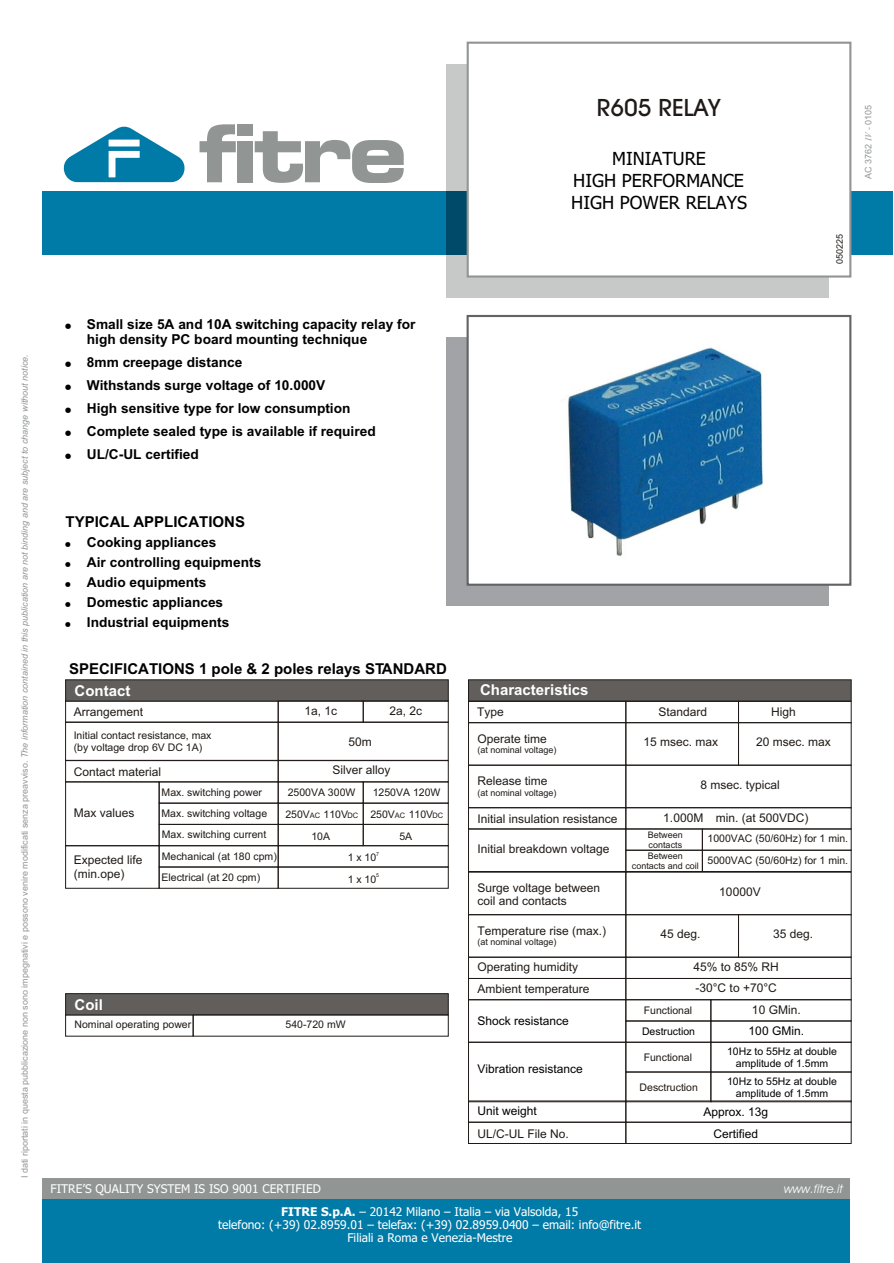
<style>
.page{position:relative;width:894px;height:1263px;background:#fff}
.page>*{position:absolute;margin:0;border:0;box-sizing:border-box;transform-origin:0 0}
.t1{font:24px "Avant Garde Md BT";color:#1f1a17}
.t2{font:18px/21.8px "Tahoma";color:#000;text-align:center}
.t3{font:700 15px "Arial";color:#000}
.t4{font:700 15px "Arial";color:#fff}
.t5{font:700 13.65px/20px "Arial";color:#000}
.t6{font:12px/13.4px "Arial";color:#1f1a17}
.t7{font:12px/13px "Tahoma";color:#fff;text-align:center}
.t8{font:12px/21.6px "Arial";color:#000;text-align:center}
.t9{font:italic 12px "Avant Garde Bk BT";color:#fff}
.t10{font:10.5px/21.3px "Arial";color:#1f1a17}
.t11{font:10.5px/11.7px "Arial";color:#000;text-align:center}
.t12{font:9px "Arial";color:#919694}
.t13{font:9px/10.1px "Arial";color:#1f1a17}
.t14{font:5.25px "Arial";color:#1f1a17}
.s1{font-family:"Times New Roman";font-style:italic}
.s2{font-family:"Times New Roman"}
.s3{font-style:italic}
.s4{font-size:7.5px}
.s5{font-weight:700}
</style>
<div class="page">
<div style="left:43px;top:192px;width:850px;height:63px;background:#007aa6"></div>
<svg style="left:63px;top:126px;width:122px;height:56px"></svg>
<div style="left:238px;top:141px;width:15px;height:41px;background:#919694"></div>
<div style="left:238px;top:124px;width:15px;height:12px;background:#919694"></div>
<svg style="left:200px;top:124px;width:36px;height:58px"></svg>
<svg style="left:255px;top:131px;width:149px;height:52px"></svg>
<div style="left:446px;top:64px;width:383px;height:234px;background:#c7c9c9"></div>
<div style="left:446px;top:192px;width:22px;height:63px;background:#004a69"></div>
<div style="left:467px;top:42px;width:384px;height:236px;background:#fff;border:2px solid #919694"></div>
<div style="left:43px;top:1178px;width:807px;height:21px;background:#919694"></div>
<div style="left:43px;top:1199px;width:807px;height:64px;background:#007aa6"></div>
<div style="left:447px;top:337px;width:382px;height:269px;background:#a1a3a6"></div>
<div style="left:467px;top:315px;width:384px;height:271px;background:#fff;border:2px solid #616366"></div>
<div style="left:468px;top:808px;width:158px;height:21px;border:1px solid #1f1a17"></div>
<div style="left:468px;top:978px;width:158px;height:22px;border:1px solid #1f1a17"></div>
<div style="left:468px;top:1122px;width:158px;height:22px;border:1px solid #1f1a17"></div>
<div style="left:626px;top:872px;width:225px;height:43px;border:1px solid #1f1a17"></div>
<div style="left:626px;top:850px;width:77px;height:22px;border:1px solid #1f1a17"></div>
<div style="left:626px;top:1000px;width:85px;height:21px;border:1px solid #1f1a17"></div>
<div style="left:626px;top:1021px;width:85px;height:21px;border:1px solid #1f1a17"></div>
<div style="left:626px;top:1042px;width:85px;height:30px;border:1px solid #1f1a17"></div>
<div style="left:626px;top:1072px;width:85px;height:30px;border:1px solid #1f1a17"></div>
<div style="left:626px;top:808px;width:225px;height:21px;border:1px solid #1f1a17"></div>
<div style="left:702px;top:850px;width:149px;height:22px;border:1px solid #1f1a17"></div>
<div style="left:626px;top:957px;width:225px;height:22px;border:1px solid #1f1a17"></div>
<div style="left:626px;top:978px;width:225px;height:22px;border:1px solid #1f1a17"></div>
<div style="left:711px;top:1000px;width:140px;height:21px;border:1px solid #1f1a17"></div>
<div style="left:711px;top:1021px;width:140px;height:21px;border:1px solid #1f1a17"></div>
<div style="left:711px;top:1042px;width:140px;height:30px;border:1px solid #1f1a17"></div>
<div style="left:711px;top:1072px;width:140px;height:30px;border:1px solid #1f1a17"></div>
<div style="left:626px;top:1101px;width:225px;height:21px;border:1px solid #1f1a17"></div>
<div style="left:626px;top:1122px;width:225px;height:22px;border:1px solid #1f1a17"></div>
<svg style="left:65px;top:679px;width:384px;height:210px"></svg>
<svg style="left:65px;top:993px;width:384px;height:44px"></svg>
<svg style="left:468px;top:679px;width:384px;height:22px;background:#5d5a58"></svg>
<svg style="left:468px;top:829px;width:158px;height:129px"></svg>
<svg style="left:468px;top:999px;width:158px;height:103px"></svg>
<div style="left:626px;top:701px;width:113px;height:22px;border:1px solid #1f1a17"></div>
<div style="left:738px;top:701px;width:113px;height:22px;border:1px solid #1f1a17"></div>
<div style="left:468px;top:701px;width:158px;height:22px;border:1px solid #1f1a17"></div>
<svg style="left:468px;top:722px;width:384px;height:86px"></svg>
<img style="left:568px;top:347px;width:195px;height:209px">
<h1 class="t1" style="left:597px;top:98px;width:125px">R605 RELAY</h1>
<h2 class="t2" style="left:571px;top:150px;width:177px">MINIATURE<br>HIGH PERFORMANCE<br>HIGH POWER RELAYS</h2>
<p class="t12" style="left:865px;top:179px;width:75px;rotate:-90deg">AC 3762 <span class="s1">IV</span> <span class="s2">-</span> 0105</p>
<p class="t13" style="left:835px;top:264px;width:32px;rotate:-90deg">050225</p>
<p class="t12" style="left:21px;top:1178px;width:825px;rotate:-90deg">I dati riportati in questa pubblicazione non sono impegnativi e possono venire modificati senza preavviso. <span class="s3">The information contained in this publication are not binding and are subject to change without notice.</span></p>
<p class="t5" style="left:87px;top:317px;width:330px;line-height:15.3px">Small size 5A and 10A switching capacity relay for high density PC board mounting technique</p>
<p class="t5" style="left:87px;top:352px;width:290px;line-height:23px">8mm creepage distance<br>Withstands surge voltage of 10.000V<br>High sensitive type for low consumption<br>Complete sealed type is available if required<br>UL/C-UL certified</p>
<p class="t3" style="left:66px;top:516px;width:181px">TYPICAL APPLICATIONS</p>
<p class="t5" style="left:87px;top:534px;width:176px">Cooking appliances<br>Air controlling equipments<br>Audio equipments<br>Domestic appliances<br>Industrial equipments</p>
<p class="t3" style="left:69px;top:663px;width:379px">SPECIFICATIONS 1 pole &amp; 2 poles relays STANDARD</p>
<p class="t4" style="left:75px;top:685px;width:57px">Contact</p>
<p class="t6" style="left:74px;top:706px;width:71px">Arrangement</p>
<p class="t10" style="left:74px;top:730px;width:139px;line-height:11.7px">Initial contact resistance, max (by voltage drop 6V DC 1A)</p>
<p class="t6" style="left:74px;top:767px;width:89px">Contact material</p>
<p class="t6" style="left:74px;top:807px;width:62px">Max values</p>
<p class="t10" style="left:161px;top:782px;width:107px">Max. switching power<br>Max. switching voltage<br>Max. switching current</p>
<p class="t6" style="left:74px;top:855px;width:70px">Expected life (min.ope)</p>
<p class="t10" style="left:161px;top:846px;width:117px">Mechanical (at 180 cpm)<br>Electrical (at 20 cpm)</p>
<p class="t6" style="left:304px;top:705px;width:34px">1a, 1c</p>
<p class="t6" style="left:389px;top:705px;width:34px">2a, 2c</p>
<p class="t6" style="left:348px;top:736px;width:25px">50m</p>
<p class="t6" style="left:333px;top:765px;width:60px">Silver alloy</p>
<p class="t10" style="left:288px;top:783px;width:69px">2500VA 300W</p>
<p class="t10" style="left:373px;top:783px;width:69px">1250VA 120W</p>
<p class="t10" style="left:311px;top:826px;width:20px">10A</p>
<p class="t10" style="left:399px;top:826px;width:14px">5A</p>
<p class="t14" style="left:376px;top:852px;width:4px">7</p>
<p class="t10" style="left:348px;top:848px;width:30px">1 x 10</p>
<p class="t14" style="left:376px;top:873px;width:4px">5</p>
<p class="t10" style="left:348px;top:869px;width:30px">1 x 10</p>
<p class="t10" style="left:285px;top:805px;width:159px">250V<span class="s4">AC</span> 110V<span class="s4">DC</span> 250V<span class="s4">AC</span> 110V<span class="s4">DC</span></p>
<p class="t4" style="left:75px;top:999px;width:30px">Coil</p>
<p class="t10" style="left:75px;top:1015px;width:118px">Nominal operating power</p>
<p class="t10" style="left:286px;top:1015px;width:62px">540-720 mW</p>
<p class="t4" style="left:480px;top:685px;width:110px">Characteristics</p>
<p class="t6" style="left:477px;top:706px;width:28px">Type</p>
<p class="t6" style="left:659px;top:706px;width:50px">Standard</p>
<p class="t6" style="left:771px;top:706px;width:26px">High</p>
<p class="t6" style="left:477px;top:733px;width:71px">Operate time</p>
<p class="t13" style="left:477px;top:746px;width:81px">(at nominal voltage)</p>
<p class="t6" style="left:477px;top:776px;width:72px">Release time</p>
<p class="t13" style="left:477px;top:789px;width:81px">(at nominal voltage)</p>
<p class="t6" style="left:477px;top:814px;width:142px">Initial insulation resistance</p>
<p class="t6" style="left:477px;top:843px;width:134px">Initial breakdown voltage</p>
<p class="t6" style="left:644px;top:736px;width:76px">15 msec. max</p>
<p class="t6" style="left:756px;top:736px;width:76px">20 msec. max</p>
<p class="t6" style="left:700px;top:779px;width:81px">8 msec. typical</p>
<p class="t6" style="left:663px;top:812px;width:147px">1.000M min. (at 500VDC)</p>
<p class="t13" style="left:648px;top:830px;width:37px">Between contacts</p>
<p class="t13" style="left:632px;top:852px;width:69px;text-align:center">Between contacts and coil</p>
<p class="t10" style="left:708px;top:829px;width:142px">1000VAC (50/60Hz) for 1 min.<br>5000VAC (50/60Hz) for 1 min.</p>
<p class="t6" style="left:477px;top:882px;width:124px">Surge voltage between coil and contacts</p>
<p class="t6" style="left:719px;top:886px;width:43px">10000V</p>
<p class="t6" style="left:477px;top:925px;width:130px">Temperature rise (max.)</p>
<p class="t13" style="left:477px;top:938px;width:81px">(at nominal voltage)</p>
<p class="t6" style="left:477px;top:958px;width:114px;line-height:21.3px">Operating humidity<br>Ambient temperature</p>
<p class="t6" style="left:773px;top:929px;width:42px">35 deg.</p>
<p class="t6" style="left:693px;top:957px;width:87px;line-height:21.3px">45% to 85% RH -30°C to +70°C</p>
<p class="t6" style="left:661px;top:929px;width:42px">45 deg.</p>
<p class="t6" style="left:752px;top:1004px;width:50px">10 GMin.</p>
<p class="t8" style="left:749px;top:1021px;width:57px">100 GMin.</p>
<p class="t10" style="left:644px;top:1000px;width:50px">Functional</p>
<p class="t8" style="left:477px;top:1011px;width:93px">Shock resistance</p>
<p class="t11" style="left:642px;top:1026px;width:55px">Destruction</p>
<p class="t10" style="left:644px;top:1048px;width:50px">Functional</p>
<p class="t11" style="left:727px;top:1047px;width:111px">10Hz to 55Hz at double amplitude of 1.5mm</p>
<p class="t11" style="left:727px;top:1077px;width:111px">10Hz to 55Hz at double amplitude of 1.5mm</p>
<p class="t8" style="left:477px;top:1059px;width:107px">Vibration resistance</p>
<p class="t8" style="left:477px;top:1102px;width:61px">Unit weight</p>
<p class="t8" style="left:704px;top:1103px;width:66px">Approx. 13g<br>Certified</p>
<p class="t10" style="left:640px;top:1077px;width:60px">Desctruction</p>
<p class="t6" style="left:478px;top:1128px;width:93px">UL/C-UL File No.</p>
<p class="t7" style="left:51px;top:1183px;width:272px">FITRE’S QUALITY SYSTEM IS ISO 9001 CERTIFIED</p>
<p class="t9" style="left:784px;top:1184px;width:60px">www.fitre.it</p>
<p class="t7" style="left:218px;top:1206px;width:425px"><span class="s5">FITRE S.p.A.</span> – 20142 Milano – Italia – via Valsolda, 15<br>telefono: (+39) 02.8959.01 – telefax: (+39) 02.8959.0400 – email: info@fitre.it<br>Filiali a Roma e Venezia-Mestre</p>
</div>
